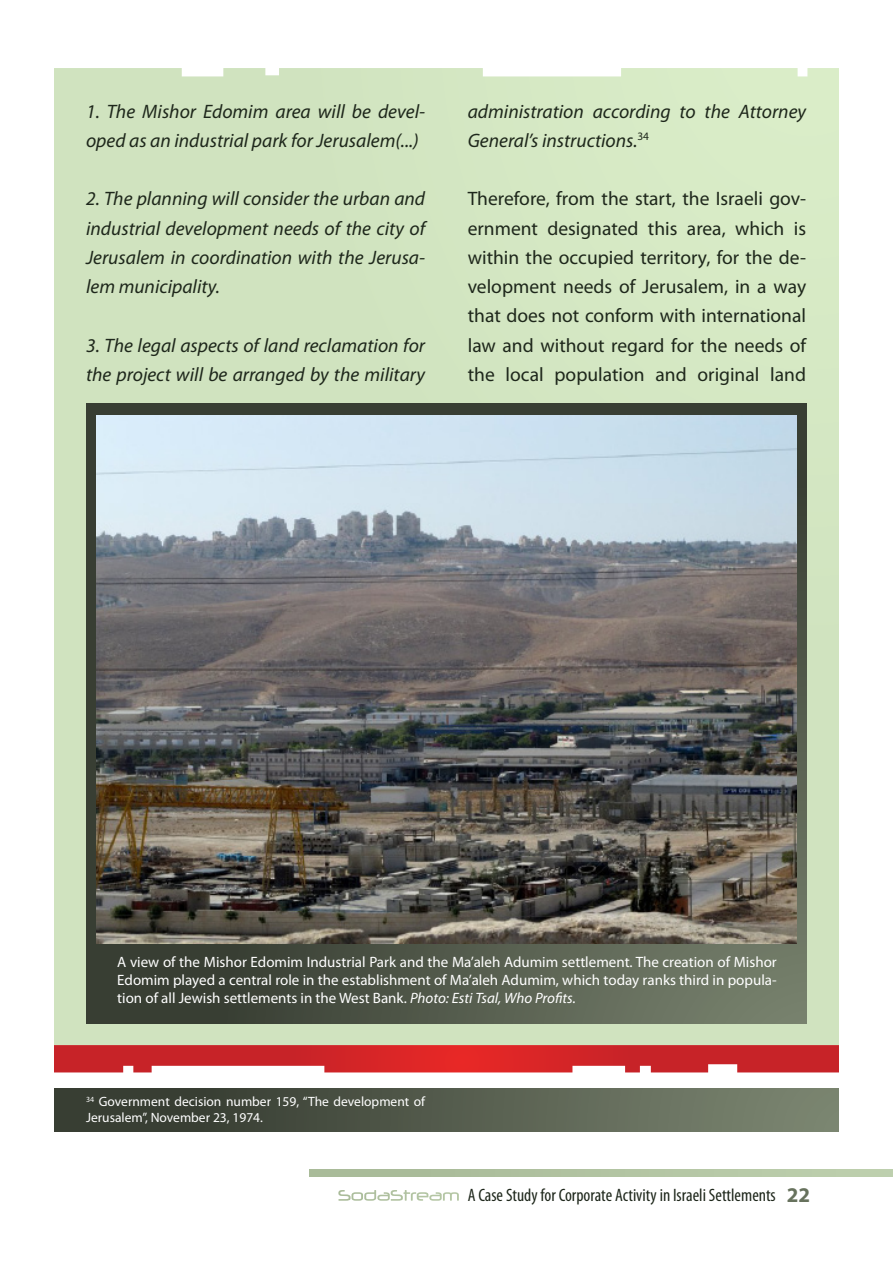
<style>
.page{position:relative;width:893px;height:1263px;background:#fff}
.page>*{position:absolute;margin:0;border:0;box-sizing:border-box;transform-origin:0 0}
.t1{font:italic 19.5px/29.2px "Myriad Pro";color:#1e271b}
.t2{font:19.5px/29.2px "Myriad Pro";color:#1e271b;text-align:justify}
.t3{font:condensed 18px "Myriad Pro";color:#1e271b}
.t4{font:15px/18px "Myriad Pro";color:#fff;text-align:justify}
.t5{font:13.5px/16.2px "Myriad Pro";color:#fff}
.s1{font-style:italic}
.s2{font-family:"Neuropol";font-stretch:normal;color:#fff}
.s3{font-weight:700;font-stretch:normal;font-size:21px;color:#67725d}
</style>
<div class="page">
<svg style="left:54px;top:1045px;width:785px;height:27px;background:#d2373a"></svg>
<div style="left:309px;top:1169px;width:584px;height:8px;background:#b1c3a1"></div>
<div style="left:54px;top:68px;width:785px;height:977px;background:#d1e4c0"></div>
<div style="left:54px;top:1089px;width:785px;height:42px;background:linear-gradient(to right,#2e332a,#7c8671)"></div>
<svg style="left:86px;top:404px;width:721px;height:619px;background:#4f5648"></svg>
<img style="left:97px;top:415px;width:699px;height:528px">
<p class="t1" style="left:86px;top:96px;width:340px">1. The Mishor Edomim area will be devel&shy;oped as an industrial park for Jerusalem(...)</p>
<p class="t1" style="left:86px;top:184px;width:341px;text-align:justify">2. The planning will consider the urban and industrial development needs of the city of Jerusalem in coordination with the Jerusa&shy;lem municipality.</p>
<p class="t1" style="left:86px;top:330px;width:341px">3. The legal aspects of land reclamation for the project will be arranged by the military</p>
<p class="t1" style="left:468px;top:96px;width:340px">administration according to the Attorney<br>General’s instructions.<sup>34</sup></p>
<p class="t2" style="left:468px;top:184px;width:340px">Therefore, from the start, the Israeli gov&shy;ernment designated this area, which is within the occupied territory, for the de&shy;velopment needs of Jerusalem, in a way that does not conform with international law and without regard for the needs of the local population and original land</p>
<p class="t4" style="left:117px;top:953px;width:661px">A view of the Mishor Edomim Industrial Park and the Ma’aleh Adumim settlement. The creation of Mishor Edomim played a central role in the establishment of Ma’aleh Adumim, which today ranks third in popula&shy;tion of all Jewish settlements in the West Bank. <span class="s1">Photo: Esti Tsal, Who Profits.</span></p>
<p class="t5" style="left:86px;top:1093px;width:341px"><sup>34</sup> Government decision number 159, “The development of<br>Jerusalem”, November 23, 1974.</p>
<p class="t3" style="left:338px;top:1184px;width:473px"><span class="s2">SodaStream</span> A Case Study for Corporate Activity in Israeli Settlements <span class="s3">22</span></p>
</div>
